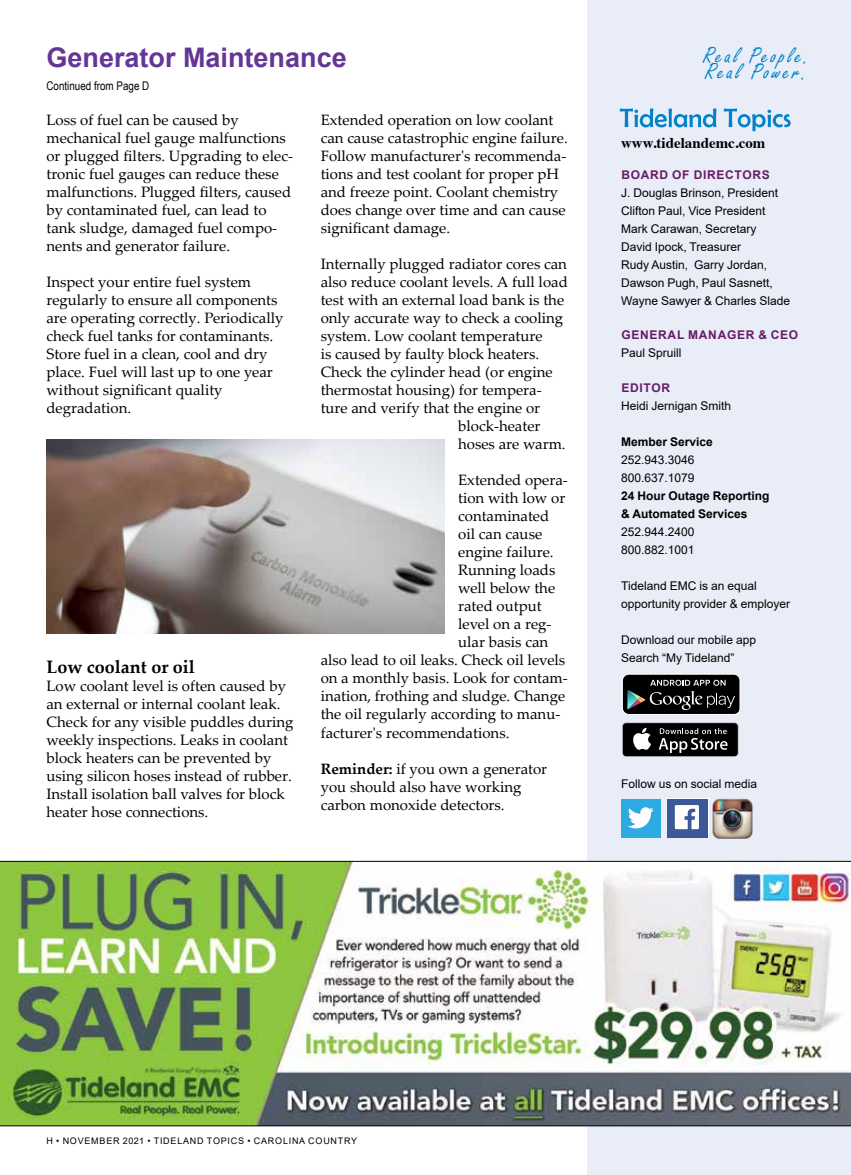
<style>
.page{position:relative;width:851px;height:1175px;background:#fff}
.page>*{position:absolute;margin:0;border:0;box-sizing:border-box;transform-origin:0 0}
.t1{font:700 27px "Arial";color:#643695}
.t2{font:24px "Freestyle Script";letter-spacing:.1em;color:#0083ca}
.t3{font:700 18px "Palatino Linotype";color:#000}
.t4{font:15px/18px "Palatino Linotype";color:#000}
.t5{font:700 15px "Times";color:#000}
.t6{font:12px/18px "Arial";color:#000}
.t7{font:700 12px/18px "Arial";color:#000}
.t8{font:700 12px "Arial";letter-spacing:.06em;color:#681a66}
.t9{font:12px "Arial Narrow";color:#000}
.t10{font:9px "Arial";letter-spacing:.085em;color:#000}
.s1{font-weight:700}
</style>
<div class="page">
<div style="left:587px;top:0;width:263px;height:1174px;background:#e9edf7"></div>
<svg style="left:619px;top:108px;width:171px;height:23px"></svg>
<img style="left:712px;top:798px;width:41px;height:41px">
<div style="left:621px;top:798px;width:39px;height:39px;background:#2caae1"></div>
<svg style="left:628px;top:807px;width:25px;height:21px"></svg>
<div style="left:667px;top:798px;width:41px;height:39px;background:#3b5999"></div>
<svg style="left:674px;top:805px;width:25px;height:24px"></svg>
<img style="left:0;top:861px;width:850px;height:265px">
<img style="left:46px;top:440px;width:398px;height:193px">
<div style="left:622px;top:674px;width:118px;height:40px;background:#000;border-radius:6px"></div>
<div style="left:622px;top:673px;width:118px;height:42px;border:1px solid #fff;border-radius:6px"></div>
<svg style="left:627px;top:679px;width:108px;height:31px"></svg>
<svg style="left:622px;top:722px;width:116px;height:35px"></svg>
<div style="left:623px;top:723px;width:114px;height:33px;background:#000;border-radius:3px"></div>
<svg style="left:633px;top:727px;width:18px;height:23px"></svg>
<svg style="left:658px;top:728px;width:69px;height:25px"></svg>
<h1 class="t1" style="left:46px;top:38px;width:302px">Generator Maintenance</h1>
<p class="t9" style="left:46px;top:77px;width:104px">Continued from Page D</p>
<p class="t4" style="left:46px;top:111px;width:248px">Loss of fuel can be caused by mechanical fuel gauge malfunctions or plugged filters. Upgrading to elec&shy;tronic fuel gauges can reduce these malfunctions. Plugged filters, caused by contaminated fuel, can lead to tank sludge, damaged fuel compo&shy;nents and generator failure.</p>
<p class="t4" style="left:46px;top:273px;width:238px">Inspect your entire fuel system regularly to ensure all components are operating correctly. Periodically check fuel tanks for contaminants.<br>Store fuel in a clean, cool and dry place. Fuel will last up to one year without significant quality degradation.</p>
<p class="t3" style="left:46px;top:653px;width:150px">Low coolant or oil</p>
<p class="t4" style="left:46px;top:676px;width:249px">Low coolant level is often caused by an external or internal coolant leak.<br>Check for any visible puddles during weekly inspections. Leaks in coolant block heaters can be prevented by using silicon hoses instead of rubber.<br>Install isolation ball valves for block heater hose connections.</p>
<p class="t4" style="left:320px;top:111px;width:248px">Extended operation on low coolant can cause catastrophic engine failure.<br>Follow manufacturer's recommenda&shy;tions and test coolant for proper pH and freeze point. Coolant chemistry does change over time and can cause significant damage.</p>
<p class="t4" style="left:320px;top:255px;width:248px">Internally plugged radiator cores can</p>
<p class="t4" style="left:320px;top:273px;width:249px">also reduce coolant levels. A full load</p>
<p class="t4" style="left:320px;top:291px;width:245px">test with an external load bank is the</p>
<p class="t4" style="left:320px;top:309px;width:244px">only accurate way to check a cooling</p>
<p class="t4" style="left:320px;top:327px;width:223px">system. Low coolant temperature</p>
<p class="t4" style="left:320px;top:345px;width:220px">is caused by faulty block heaters.</p>
<p class="t4" style="left:320px;top:363px;width:233px">Check the cylinder head (or engine</p>
<p class="t4" style="left:320px;top:381px;width:222px">thermostat housing) for tempera-</p>
<p class="t4" style="left:320px;top:399px;width:221px">ture and verify that the engine or</p>
<p class="t4" style="left:458px;top:417px;width:84px">block-heater</p>
<p class="t4" style="left:458px;top:435px;width:109px">hoses are warm.</p>
<p class="t4" style="left:458px;top:471px;width:111px">Extended opera-</p>
<p class="t4" style="left:458px;top:489px;width:109px">tion with low or</p>
<p class="t4" style="left:458px;top:507px;width:93px">contaminated</p>
<p class="t4" style="left:458px;top:525px;width:86px">oil can cause</p>
<p class="t4" style="left:458px;top:543px;width:97px">engine failure.</p>
<p class="t4" style="left:458px;top:561px;width:99px">Running loads</p>
<p class="t4" style="left:458px;top:579px;width:99px">well below the</p>
<p class="t4" style="left:458px;top:597px;width:85px">rated output</p>
<p class="t4" style="left:458px;top:615px;width:95px">level on a reg-</p>
<p class="t4" style="left:458px;top:633px;width:92px">ular basis can</p>
<p class="t4" style="left:320px;top:651px;width:246px">also lead to oil leaks. Check oil levels</p>
<p class="t4" style="left:320px;top:669px;width:249px">on a monthly basis. Look for contam-</p>
<p class="t4" style="left:320px;top:687px;width:246px">ination, frothing and sludge. Change</p>
<p class="t4" style="left:320px;top:705px;width:241px">the oil regularly according to manu-</p>
<p class="t4" style="left:320px;top:723px;width:190px">facturer's recommendations.</p>
<p class="t4" style="left:320px;top:759px;width:228px"><span class="s1">Reminder:</span> if you own a generator you should also have working carbon monoxide detectors.</p>
<h2 class="t2" style="left:703px;top:43px;width:108px">Real People.</h2>
<h2 class="t2" style="left:705px;top:59px;width:104px">Real Power.</h2>
<p class="t5" style="left:621px;top:129px;width:146px">www.tidelandemc.com</p>
<p class="t8" style="left:621px;top:166px;width:150px">BOARD OF DIRECTORS</p>
<p class="t6" style="left:621px;top:184px;width:170px">J. Douglas Brinson, President<br>Clifton Paul, Vice President<br>Mark Carawan, Secretary<br>David Ipock, Treasurer<br>Rudy Austin, Garry Jordan,<br>Dawson Pugh, Paul Sasnett,<br>Wayne Sawyer &amp; Charles Slade</p>
<p class="t8" style="left:621px;top:327px;width:178px">GENERAL MANAGER &amp; CEO</p>
<p class="t6" style="left:621px;top:344px;width:62px">Paul Spruill</p>
<p class="t8" style="left:621px;top:379px;width:50px">EDITOR</p>
<p class="t6" style="left:621px;top:396px;width:112px">Heidi Jernigan Smith</p>
<p class="t7" style="left:621px;top:433px;width:93px">Member Service</p>
<p class="t6" style="left:621px;top:450px;width:75px">252.943.3046<br>800.637.1079</p>
<p class="t7" style="left:621px;top:487px;width:150px">24 Hour Outage Reporting &amp; Automated Services</p>
<p class="t6" style="left:621px;top:522px;width:75px">252.944.2400<br>800.882.1001</p>
<p class="t6" style="left:621px;top:576px;width:171px">Tideland EMC is an equal opportunity provider &amp; employer</p>
<p class="t6" style="left:621px;top:630px;width:137px">Download our mobile app<br>Search “My Tideland”</p>
<p class="t6" style="left:621px;top:774px;width:138px">Follow us on social media</p>
<p class="t10" style="left:46px;top:1134px;width:312px">H • NOVEMBER 2021 • TIDELAND TOPICS • CAROLINA COUNTRY</p>
</div>
